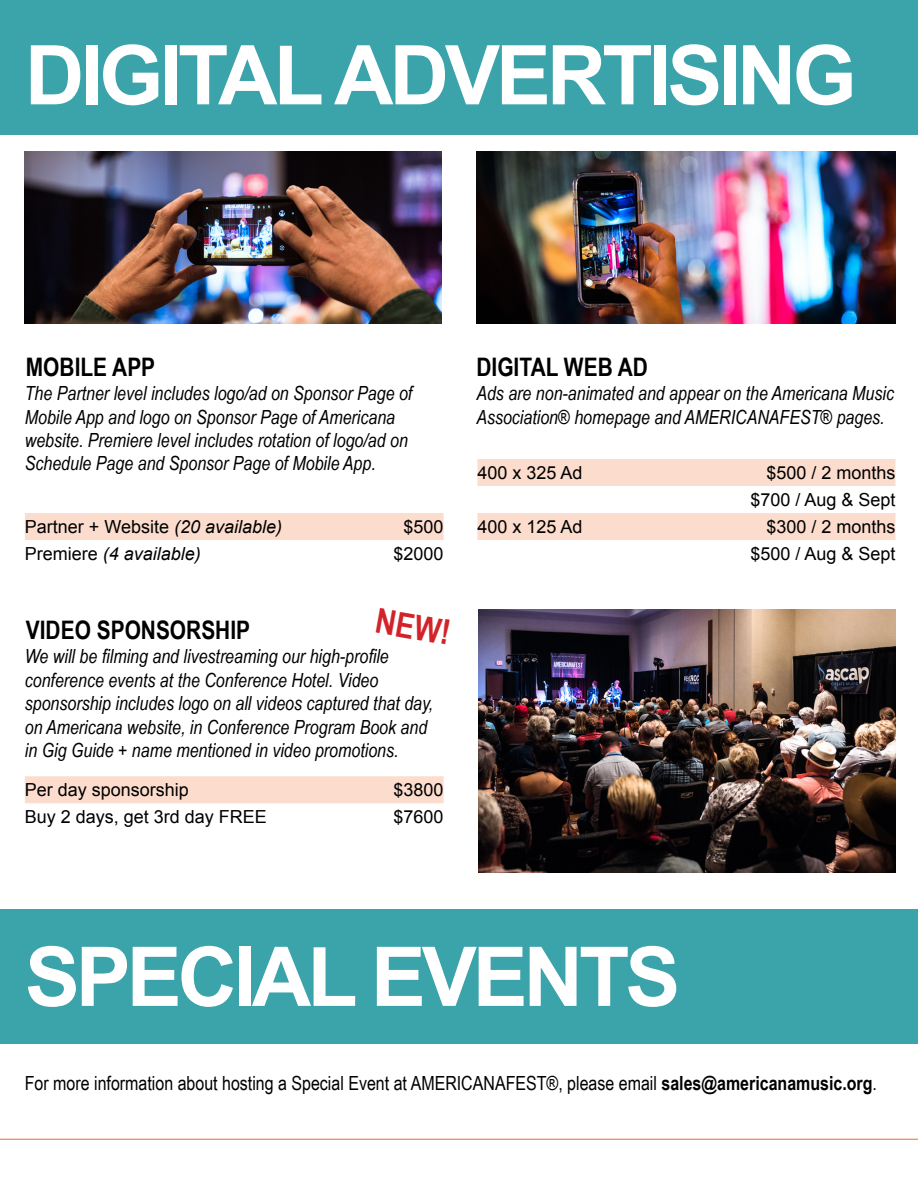
<style>
.page{position:relative;width:918px;height:1188px;background:#fff}
.page>*{position:absolute;margin:0;border:0;box-sizing:border-box;transform-origin:0 0}
.t1{font:700 82.5px "Arial";letter-spacing:-.05em;color:#fff}
.t2{font:700 34.5px "Arial Narrow";color:#d2232a}
.t3{font:700 25.5px "Arial Narrow";color:#000}
.t4{font:italic 19.5px/23.4px "Arial Narrow";color:#000}
.t5{font:19.5px "Arial Narrow";color:#000}
.t6{font:18px/27px "Arial";color:#000;text-align:right}
.t7{font:italic 18px "Arial";color:#000}
.s1{font-style:italic}
.s2{font-style:normal}
.s3{font-weight:700}
</style>
<div class="page">
<hr style="left:0;top:1139px;width:918px;height:1px;background:#ef6542">
<div style="left:0;top:909px;width:918px;height:135px;background:#3ba3aa"></div>
<img style="left:479px;top:609px;width:416px;height:264px">
<div style="left:25px;top:776px;width:419px;height:27px;background:#fbdccd"></div>
<svg style="left:477px;top:459px;width:418px;height:81px"></svg>
<div style="left:25px;top:513px;width:419px;height:27px;background:#fbdccd"></div>
<img style="left:476px;top:151px;width:419px;height:173px">
<img style="left:25px;top:151px;width:417px;height:173px">
<div style="left:0;top:0;width:918px;height:134px;background:#3ba3aa"></div>
<h1 class="t1" style="left:25px;top:20px;width:833px">DIGITAL ADVERTISING</h1>
<h3 class="t3" style="left:26px;top:347px;width:131px">MOBILE APP</h3>
<p class="t4" style="left:25px;top:381px;width:389px">The Partner level includes logo/ad on Sponsor Page of Mobile App and logo on Sponsor Page of Americana website. Premiere level includes rotation of logo/ad on Schedule Page and Sponsor Page of Mobile App.</p>
<p class="t6" style="left:25px;top:513px;width:259px">Partner + Website <span class="s1">(20 available)</span></p>
<p class="t6" style="left:404px;top:513px;width:42px">$500</p>
<p class="t7" style="left:25px;top:542px;width:178px"><span class="s2">Premiere</span> (4 available)</p>
<p class="t6" style="left:394px;top:540px;width:52px">$2000</p>
<h3 class="t3" style="left:26px;top:611px;width:226px">VIDEO SPONSORSHIP</h3>
<h2 class="t2" style="left:380px;top:594px;width:77px;rotate:10deg">NEW!</h2>
<p class="t4" style="left:25px;top:644px;width:410px">We will be filming and livestreaming our high-profile conference events at the Conference Hotel. Video sponsorship includes logo on all videos captured that day, on Americana website, in Conference Program Book and in Gig Guide + name mentioned in video promotions.</p>
<p class="t6" style="left:25px;top:777px;width:166px">Per day sponsorship</p>
<p class="t6" style="left:394px;top:777px;width:52px">$3800</p>
<p class="t6" style="left:25px;top:804px;width:244px">Buy 2 days, get 3rd day FREE</p>
<p class="t6" style="left:394px;top:804px;width:52px">$7600</p>
<h3 class="t3" style="left:476px;top:347px;width:173px">DIGITAL WEB AD</h3>
<p class="t4" style="left:476px;top:381px;width:419px">Ads are non-animated and appear on the Americana Music<br>Association® homepage and AMERICANAFEST® pages.</p>
<p class="t6" style="left:477px;top:459px;width:107px">400 x 325 Ad</p>
<p class="t6" style="left:750px;top:459px;width:147px">$500 / 2 months $700 / Aug &amp; Sept</p>
<p class="t6" style="left:477px;top:513px;width:107px">400 x 125 Ad</p>
<p class="t6" style="left:750px;top:513px;width:147px">$300 / 2 months $500 / Aug &amp; Sept</p>
<h1 class="t1" style="left:25px;top:922px;width:657px">SPECIAL EVENTS</h1>
<p class="t5" style="left:25px;top:1069px;width:854px">For more information about hosting a Special Event at AMERICANAFEST®, please email <span class="s3">sales@americanamusic.org</span>.</p>
</div>
